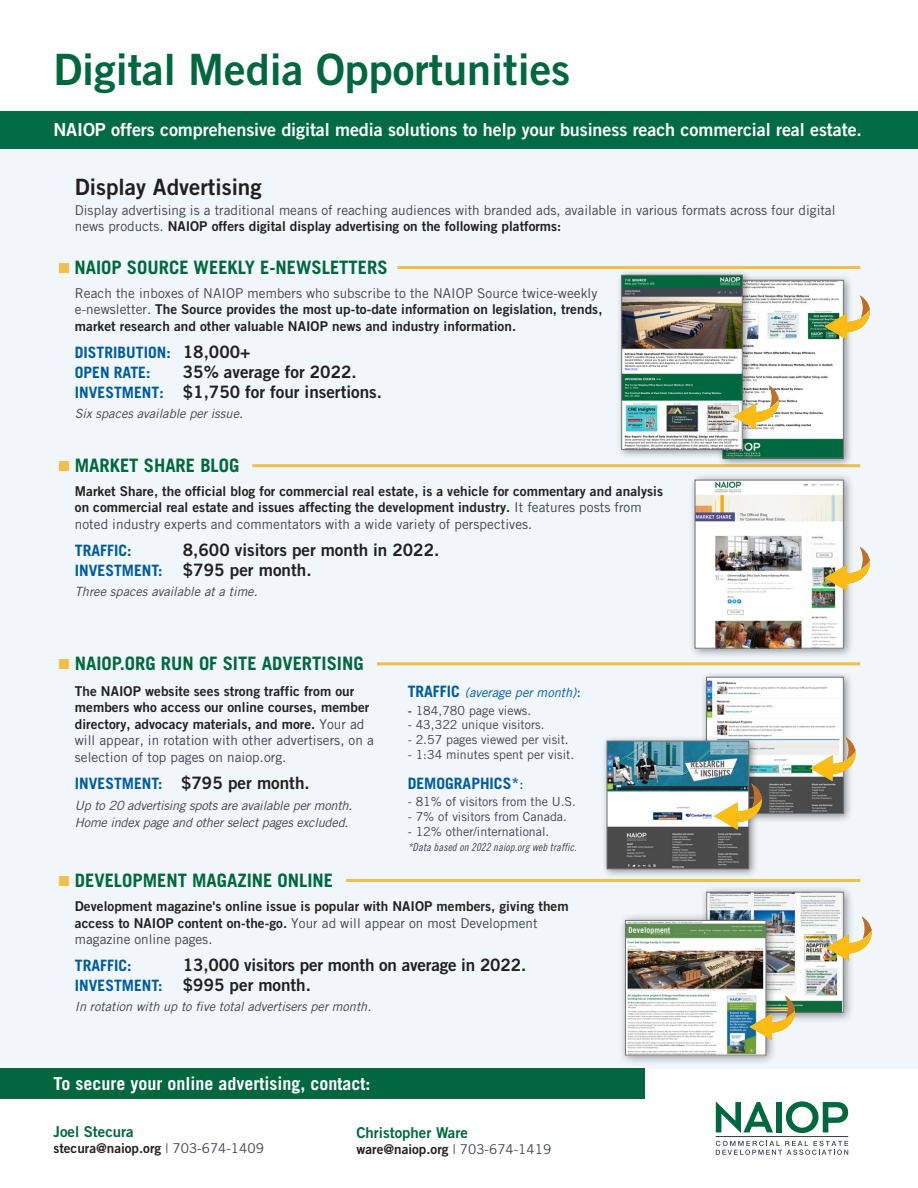
<style>
.page{position:relative;width:918px;height:1188px;background:#fff}
.page>*{position:absolute;margin:0;border:0;box-sizing:border-box;transform-origin:0 0}
.t1{font:43.2px "Trade Gothic LT Std Bd 2";color:#00673e}
.t2{font:22.5px "Trade Gothic LT Std Bd 2";color:#231f20}
.t3{font:700 18.6px "Trade Gothic LT Std";color:#00673e}
.t4{font:18px "Trade Gothic LT Std Bd 2";letter-spacing:-.005em;color:#fff}
.t5{font:700 18px "Trade Gothic LT Std";color:#fff}
.t6{font:17.1px/20px "Trade Gothic LT Std Bd 2";color:#231f20}
.t7{font:700 15.6px "Trade Gothic LT Std";color:#005c98}
.t8{font:15px "Trade Gothic LT Std Bd 2";color:#00673e}
.t9{font:13.5px/16.5px "Trade Gothic LT Std Bd 2";letter-spacing:.005em;color:#231f20}
.t10{font:13.5px/16.5px "Trade Gothic LT Std";color:#3e444f}
.t11{font:italic 12.9px "Trade Gothic LT Std";color:#005c98}
.t12{font:italic 12.75px "Trade Gothic LT Std";color:#3e444f}
.t13{font:12.45px "Trade Gothic LT Std";color:#3e444f}
.t14{font:10.8px "Trade Gothic LT Std Cn 18 Obl";letter-spacing:.01em;color:#3e444f}
.s1{font-family:"Trade Gothic LT Std Bd 2";color:#231f20}
.s2{font-family:"Trade Gothic LT Std";color:#3e444f}
.s3{font-family:"Trade Gothic LT Std Bd 2";font-weight:400;font-size:17.1px;color:#231f20}
.s4{font-family:"Trade Gothic LT Std";font-weight:700;font-size:15.6px;color:#005c98}
.s5{font-weight:700;font-style:normal;font-size:15.6px}
.s6{font-style:normal;font-size:15.6px}
.s7{font-family:"Arial"}
.s8{font-weight:400}
</style>
<div class="page">
<div style="left:0;top:127px;width:918px;height:942px;background:#f0f6f9"></div>
<div style="left:0;top:111px;width:918px;height:38px;background:#006b44"></div>
<div style="left:0;top:1069px;width:645px;height:30px;background:#00673e"></div>
<svg style="left:716px;top:1101px;width:57px;height:32px"></svg>
<div style="left:776px;top:1102px;width:5px;height:30px;background:#00673e"></div>
<svg style="left:786px;top:1101px;width:62px;height:32px"></svg>
<hr style="left:716px;top:1136px;width:132px;height:1px;background:#3e444f">
<svg style="left:716px;top:1141px;width:132px;height:14px"></svg>
<div style="left:689px;top:473px;width:165px;height:186px;background:#231f20;opacity:.5"></div>
<img style="left:697px;top:482px;width:145px;height:165px">
<div style="left:695px;top:480px;width:149px;height:169px;border:1px solid #717074"></div>
<svg style="left:824px;top:547px;width:46px;height:44px"></svg>
<hr style="left:397px;top:266px;width:463px;height:3px;background:#efbf4a">
<hr style="left:252px;top:464px;width:608px;height:3px;background:#efbf4a">
<div style="left:700px;top:885px;width:155px;height:138px;background:#231f20;opacity:.5"></div>
<img style="left:708px;top:894px;width:134px;height:117px">
<div style="left:706px;top:892px;width:138px;height:121px;border:1px solid #717074"></div>
<div style="left:618px;top:913px;width:159px;height:153px;background:#231f20;opacity:.5"></div>
<img style="left:627px;top:922px;width:137px;height:131px">
<div style="left:625px;top:920px;width:141px;height:135px;border:1px solid #717074"></div>
<hr style="left:346px;top:879px;width:514px;height:3px;background:#efbf4a">
<div style="left:701px;top:671px;width:152px;height:152px;background:#231f20;opacity:.5"></div>
<img style="left:708px;top:679px;width:134px;height:133px">
<div style="left:706px;top:677px;width:138px;height:137px;border:1px solid #717074"></div>
<div style="left:601px;top:735px;width:158px;height:143px;background:#231f20;opacity:.5"></div>
<img style="left:609px;top:743px;width:138px;height:124px">
<div style="left:607px;top:741px;width:142px;height:128px;border:1px solid #717074"></div>
<svg style="left:714px;top:784px;width:48px;height:46px"></svg>
<hr style="left:377px;top:662px;width:483px;height:3px;background:#efbf4a">
<svg style="left:810px;top:737px;width:46px;height:44px"></svg>
<svg style="left:826px;top:917px;width:46px;height:44px"></svg>
<div style="left:717px;top:274px;width:137px;height:194px;background:#231f20;opacity:.5"></div>
<img style="left:752px;top:282px;width:90px;height:174px">
<div style="left:722px;top:280px;width:122px;height:178px;border:1px solid #717074"></div>
<div style="left:616px;top:269px;width:136px;height:190px;background:#231f20;opacity:.5"></div>
<img style="left:623px;top:277px;width:118px;height:171px">
<div style="left:621px;top:275px;width:122px;height:175px;border:1px solid #717074"></div>
<svg style="left:733px;top:385px;width:46px;height:44px"></svg>
<svg style="left:824px;top:296px;width:46px;height:43px"></svg>
<svg style="left:749px;top:996px;width:46px;height:44px"></svg>
<p class="t1" style="left:53px;top:43px;width:519px">Digital Media Opportunities</p>
<p class="t4" style="left:53px;top:119px;width:810px">NAIOP offers comprehensive digital media solutions to help your business reach commercial real estate.</p>
<p class="t2" style="left:75px;top:173px;width:188px">Display Advertising</p>
<p class="t10" style="left:75px;top:201px;width:762px">Display advertising is a traditional means of reaching audiences with branded ads, available in various formats across four digital news products. <span class="s1">NAIOP offers digital display advertising on the following platforms:</span></p>
<p class="t3" style="left:74px;top:256px;width:315px">NAIOP SOURCE WEEKLY E-NEWSLETTERS</p>
<p class="t9" style="left:75px;top:284px;width:529px"><span class="s2">Reach the inboxes of NAIOP members who subscribe to the NAIOP Source twice-weekly e-newsletter.</span> The Source provides the most up-to-date information on legislation, trends, market research and other valuable NAIOP news and industry information.</p>
<p class="t7" style="left:75px;top:343px;width:177px">DISTRIBUTION: <span class="s3">18,000+</span></p>
<p class="t7" style="left:75px;top:362px;width:77px">OPEN RATE:</p>
<p class="t6" style="left:75px;top:361px;width:309px;text-indent:108px">35% average for 2022.<br><span class="s4">INVESTMENT:</span> $1,750 for four insertions.</p>
<p class="t12" style="left:75px;top:405px;width:170px">Six spaces available per issue.</p>
<p class="t3" style="left:75px;top:454px;width:166px">MARKET SHARE BLOG</p>
<p class="t9" style="left:75px;top:483px;width:590px">Market Share, the official blog for commercial real estate, is a vehicle for commentary and analysis on commercial real estate and issues affecting the development industry. <span class="s2">It features posts from noted industry experts and commentators with a wide variety of perspectives.</span></p>
<p class="t7" style="left:75px;top:541px;width:58px">TRAFFIC:</p>
<p class="t6" style="left:183px;top:540px;width:258px">8,600 visitors per month in 2022.</p>
<p class="t6" style="left:75px;top:560px;width:238px"><span class="s4">INVESTMENT:</span> $795 per month.</p>
<p class="t12" style="left:75px;top:584px;width:184px">Three spaces available at a time.</p>
<p class="t3" style="left:75px;top:652px;width:291px">NAIOP.ORG RUN OF SITE ADVERTISING</p>
<p class="t9" style="left:75px;top:682px;width:300px">The NAIOP website sees strong traffic from our members who access our online courses, member directory, advocacy materials, and more. <span class="s2">Your ad will appear, in rotation with other advertisers, on a selection of top pages on naiop.org.</span></p>
<p class="t6" style="left:75px;top:772px;width:236px"><span class="s4">INVESTMENT:</span> $795 per month.</p>
<p class="t12" style="left:75px;top:797px;width:279px">Up to 20 advertising spots are available per month.</p>
<p class="t12" style="left:75px;top:815px;width:275px">Home index page and other select pages excluded.</p>
<p class="t3" style="left:75px;top:869px;width:260px">DEVELOPMENT MAGAZINE ONLINE</p>
<p class="t11" style="left:408px;top:685px;width:175px"><span class="s5">TRAFFIC</span> (average per month)<span class="s6">:</span></p>
<p class="t13" style="left:408px;top:703px;width:125px"><span class="s7">-</span> 184,780 page views.</p>
<p class="t13" style="left:408px;top:717px;width:138px">- 43,322 unique visitors.</p>
<p class="t13" style="left:408px;top:732px;width:162px">- 2.57 pages viewed per visit.</p>
<p class="t13" style="left:408px;top:747px;width:168px">- 1:34 minutes spent per visit.</p>
<p class="t7" style="left:408px;top:774px;width:118px">DEMOGRAPHICS*<span class="s8">:</span></p>
<p class="t13" style="left:408px;top:795px;width:170px">- 81% of visitors from the U.S.</p>
<p class="t13" style="left:408px;top:809px;width:161px">- 7% of visitors from Canada.</p>
<p class="t13" style="left:408px;top:824px;width:143px">- 12% other/international.</p>
<p class="t14" style="left:408px;top:841px;width:170px">*Data based on 2022 naiop.org web traffic.</p>
<p class="t9" style="left:75px;top:898px;width:495px">Development magazine's online issue is popular with NAIOP members, giving them access to NAIOP content on-the-go. <span class="s2">Your ad will appear on most Development magazine online pages.</span></p>
<p class="t7" style="left:75px;top:956px;width:58px">TRAFFIC:</p>
<p class="t6" style="left:75px;top:955px;width:453px;text-indent:108px">13,000 visitors per month on average in 2022.<br><span class="s4">INVESTMENT:</span> $995 per month.</p>
<p class="t12" style="left:75px;top:999px;width:298px">In rotation with up to five total advertisers per month.</p>
<p class="t5" style="left:53px;top:1073px;width:319px">To secure your online advertising, contact:</p>
<p class="t8" style="left:53px;top:1122px;width:82px">Joel Stecura</p>
<p class="t9" style="left:53px;top:1140px;width:212px">stecura@naiop.org <span class="s2">| 703-674-1409</span></p>
<p class="t8" style="left:356px;top:1123px;width:113px">Christopher Ware</p>
<p class="t9" style="left:356px;top:1141px;width:196px">ware@naiop.org <span class="s2">| 703-674-1419</span></p>
</div>
